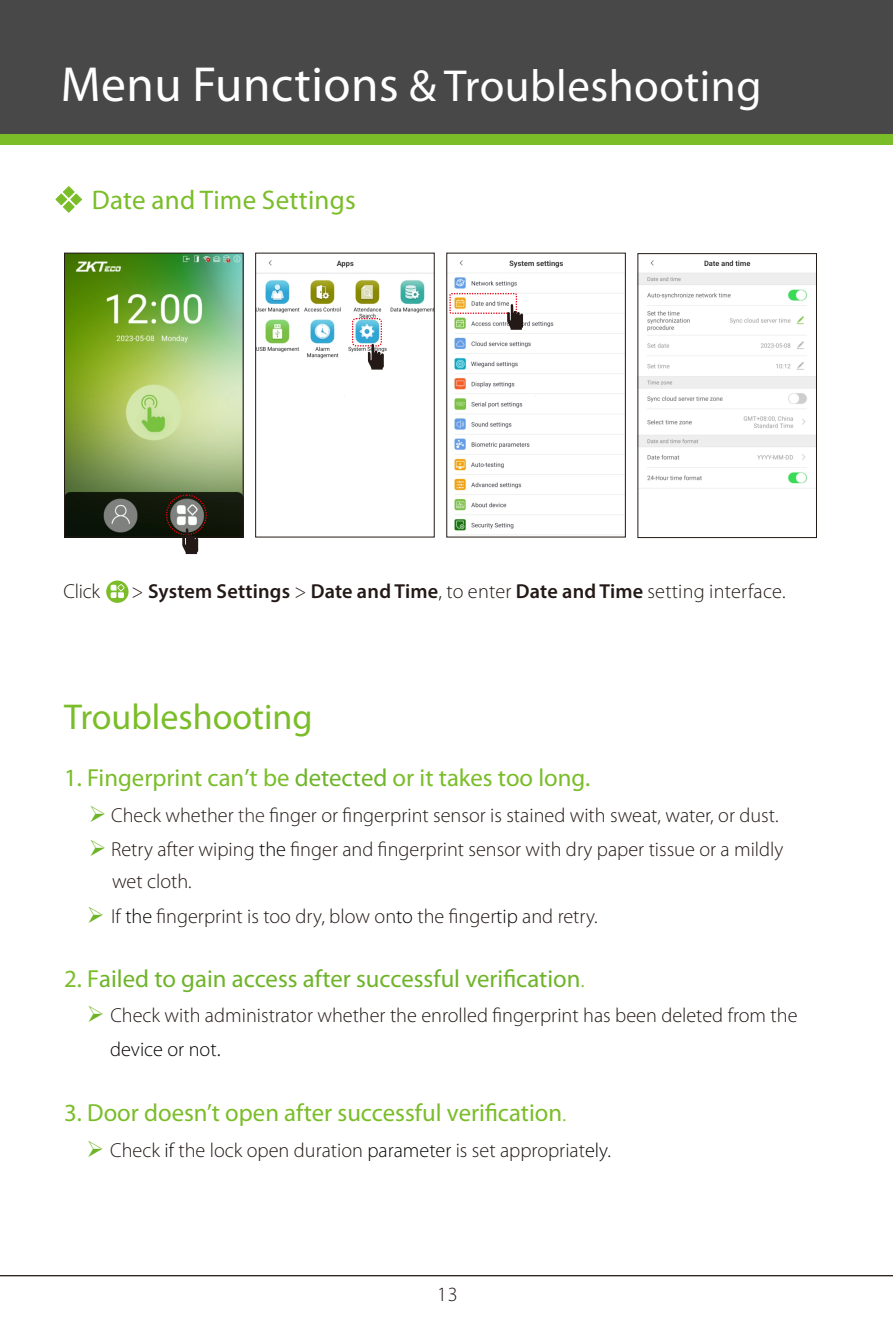
<style>
.page{position:relative;width:893px;height:1340px;background:#fff}
.page>*{position:absolute;margin:0;border:0;box-sizing:border-box;transform-origin:0 0}
.t1{font:45px "Myriad Pro";letter-spacing:.01em;color:#fff}
.t2{font:36px "Myriad Pro";color:#7abd28}
.t3{font:27px "Myriad Pro";letter-spacing:.01em;color:#7abd28}
.t4{font:24.75px "Myriad Pro";color:#7abd28}
.t5{font:24.75px "Myriad Pro";color:#6eb429}
.t6{font:300 20.25px/32.4px "Myriad Pro";color:#231916}
.t7{font:600 20.25px "Myriad Pro";letter-spacing:.01em;color:#231916}
.s1{font-size:49.5px}
.s2{font-weight:300}
.s3{color:#6eb429}
.s4{color:#372a28}
.s5{color:#060202}
.s6{color:#7abd28}
.s7{font-weight:300;color:#7abd28}
.s8{font-family:"Adobe Fangsong Std";font-weight:400}
.s9{color:#070704}
</style>
<div class="page">
<hr style="left:0;top:1274px;width:893px;height:2px;background:#231916">
<div style="left:0;top:0;width:893px;height:134px;background:#484849"></div>
<div style="left:0;top:134px;width:893px;height:11px;background:#7abd28"></div>
<svg style="left:56px;top:186px;width:26px;height:26px"></svg>
<img style="left:66px;top:255px;width:175px;height:280px">
<div style="left:64px;top:253px;width:179px;height:284px;border:1px solid #231916"></div>
<div style="left:166px;top:494px;width:41px;height:41px;border:1px dashed #e60013;border-radius:20px"></div>
<svg style="left:182px;top:528px;width:16px;height:26px"></svg>
<img style="left:257px;top:260px;width:175px;height:137px">
<div style="left:255px;top:253px;width:179px;height:284px;border:1px solid #231916"></div>
<div style="left:352px;top:318px;width:30px;height:28px;border:1px dashed #e60013;border-radius:4px"></div>
<svg style="left:368px;top:344px;width:16px;height:25px"></svg>
<img style="left:454px;top:260px;width:169px;height:271px">
<div style="left:449px;top:293px;width:68px;height:21px;border:1px dashed #e60013"></div>
<svg style="left:507px;top:304px;width:16px;height:26px"></svg>
<img style="left:640px;top:260px;width:175px;height:229px">
<div style="left:638px;top:253px;width:179px;height:284px;border:1px solid #231916"></div>
<svg style="left:106px;top:580px;width:23px;height:23px"></svg>
<h1 class="t1" style="left:61px;top:67px;width:702px"><span class="s1">Menu Functions</span> &amp; Troubleshooting</h1>
<h3 class="t3" style="left:92px;top:188px;width:266px">Date and Time Settings</h3>
<p class="t6" style="left:63px;top:576px;width:38px">Click</p>
<p class="t7" style="left:132px;top:582px;width:655px"><span class="s2">&gt;</span> System Settings <span class="s2">&gt;</span> Date and Time<span class="s2">, to enter</span> Date and Time <span class="s2">setting interface.</span></p>
<h2 class="t2" style="left:64px;top:701px;width:250px">Troubleshooting</h2>
<p class="t4" style="left:64px;top:767px;width:528px">1. Fingerprint can<span class="s3">’</span>t be <span class="s3">detected</span> or it takes too long.</p>
<p class="t6" style="left:89px;top:800px;width:691px"><span class="s3">➢</span> Check whether <span class="s4">the</span> finger or fingerprint sensor is stained with sweat, water, or dust.</p>
<p class="t6" style="left:112px;top:834px;width:673px;text-indent:-23px"><span class="s3">➢</span> Retry after wiping <span class="s5">the</span> finger and fingerprint sensor with dry paper tissue or a mildly wet cloth.</p>
<p class="t6" style="left:87px;top:901px;width:513px"><span class="s3">➢</span> If <span class="s5">the</span> fingerprint is too dry, blow on<span class="s5">to</span> the finger<span class="s5">tip</span> and retry.</p>
<p class="t5" style="left:64px;top:968px;width:522px"><span class="s6">2. F</span>ailed to gain access after successful verification<span class="s7">.</span></p>
<p class="t6" style="left:110px;top:1000px;width:689px;line-height:33.8px;text-indent:-23px"><span class="s3">➢</span> Check with administrator whether the enrolled fingerprint has been deleted from the <span class="s5">device or not</span><span class="s8">.</span></p>
<p class="t4" style="left:64px;top:1102px;width:504px">3. Door doesn’t open after successful verification<span class="s2">.</span></p>
<p class="t6" style="left:87px;top:1135px;width:526px"><span class="s3">➢</span> Check <span class="s9">if</span> the lock open duration <span class="s9">parameter</span> is set appropriat<span class="s9">ely.</span></p>
<p class="t6" style="left:437px;top:1279px;width:22px">13</p>
</div>
